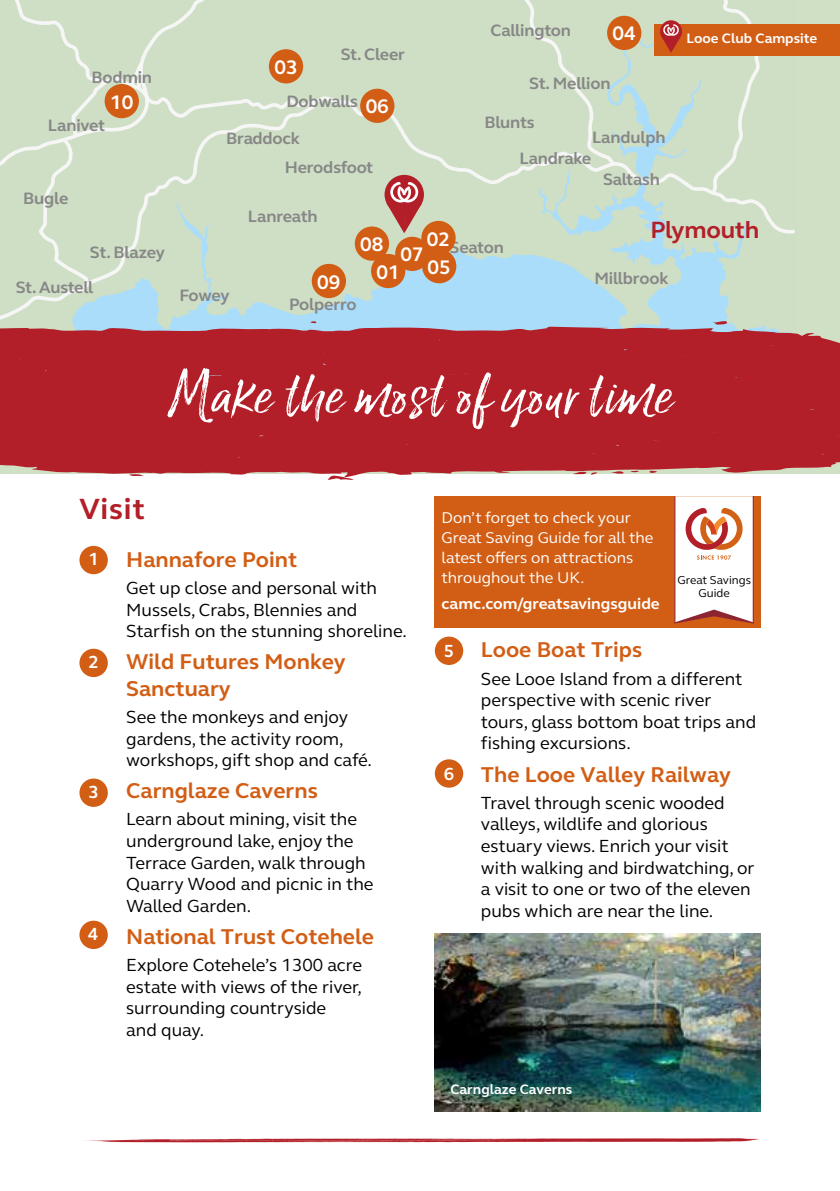
<style>
.page{position:relative;width:840px;height:1191px;background:#fff}
.page>*{position:absolute;margin:0;border:0;box-sizing:border-box;transform-origin:0 0}
.t1{font:68px "Lucky Fellas Win";letter-spacing:.025em;color:#fff}
.t2{font:700 30px "FS Elliot";letter-spacing:.025em;color:#b31f29}
.t3{font:700 24.2px "FS Elliot";letter-spacing:-.01em;color:#b31f29}
.t4{font:700 22px/26.4px "FS Elliot";color:#d25e15}
.t5{font:700 20.2px/28.2px "FS Elliot";color:#fff}
.t6{font:18px/21.6px "FS Elliot";color:#000}
.t7{font:700 18px "FS Elliot";color:#fff}
.t8{font:700 17px "FS Elliot";letter-spacing:-.01em;color:#878787}
.t9{font:16px/20px "FS Elliot";color:#fff}
.t10{font:700 16px "FS Elliot";color:#fff}
.t11{font:700 14px "FS Elliot";color:#fff}
.t12{font:11.8px/13.4px "FS Elliot";color:#000;text-align:center}
</style>
<div class="page">
<div style="left:0;top:0;width:839px;height:473px;background:#d0e0c5"></div>
<svg style="left:322px;top:237px;width:443px;height:89px;fill:#aaddf9"></svg>
<svg style="left:268px;top:15px;width:530px;height:222px"></svg>
<svg style="left:706px;top:0;width:60px;height:197px"></svg>
<svg style="left:509px;top:0;width:109px;height:169px"></svg>
<svg style="left:211px;top:96px;width:111px;height:230px"></svg>
<svg style="left:0;top:0;width:211px;height:326px"></svg>
<div style="left:606px;top:16px;width:35px;height:34px;background:#d25e15;border-radius:50%"></div>
<div style="left:395px;top:237px;width:34px;height:34px;background:#d25e15;border-radius:50%"></div>
<div style="left:354px;top:226px;width:35px;height:35px;background:#d25e15;border-radius:50%"></div>
<div style="left:269px;top:49px;width:34px;height:34px;background:#d25e15;border-radius:50%"></div>
<div style="left:371px;top:254px;width:34px;height:34px;background:#d25e15;border-radius:50%"></div>
<div style="left:421px;top:221px;width:34px;height:34px;background:#d25e15;border-radius:50%"></div>
<div style="left:422px;top:249px;width:34px;height:34px;background:#d25e15;border-radius:50%"></div>
<div style="left:360px;top:89px;width:34px;height:34px;background:#d25e15;border-radius:50%"></div>
<div style="left:311px;top:264px;width:35px;height:34px;background:#d25e15;border-radius:50%"></div>
<div style="left:105px;top:84px;width:34px;height:34px;background:#d25e15;border-radius:50%"></div>
<img style="left:434px;top:933px;width:326px;height:178px">
<div style="left:79px;top:649px;width:29px;height:28px;background:#d25e15;border-radius:50%"></div>
<div style="left:79px;top:778px;width:29px;height:29px;background:#d25e15;border-radius:50%"></div>
<div style="left:79px;top:920px;width:29px;height:29px;background:#d25e15;border-radius:50%"></div>
<div style="left:79px;top:546px;width:29px;height:28px;background:#d25e15;border-radius:50%"></div>
<div style="left:434px;top:759px;width:29px;height:28px;background:#d25e15;border-radius:50%"></div>
<div style="left:434px;top:636px;width:29px;height:29px;background:#d25e15;border-radius:50%"></div>
<svg style="left:86px;top:1138px;width:674px;height:5px"></svg>
<div style="left:654px;top:24px;width:185px;height:31px;background:#d25e15"></div>
<svg style="left:659px;top:20px;width:22px;height:22px"></svg>
<svg style="left:660px;top:24px;width:20px;height:29px"></svg>
<div style="left:384px;top:175px;width:39px;height:39px;background:#b31f29;border-radius:50%"></div>
<svg style="left:386px;top:182px;width:35px;height:51px"></svg>
<svg style="left:710px;top:319px;width:16px;height:6px"></svg>
<div style="left:0;top:326px;width:839px;height:150px;background:#b31f29"></div>
<svg style="left:310px;top:321px;width:8px;height:2px"></svg>
<svg style="left:610px;top:470px;width:13px;height:4px"></svg>
<svg style="left:648px;top:471px;width:8px;height:2px"></svg>
<svg style="left:572px;top:471px;width:25px;height:4px"></svg>
<svg style="left:129px;top:474px;width:15px;height:2px"></svg>
<svg style="left:327px;top:475px;width:26px;height:5px"></svg>
<div style="left:434px;top:496px;width:326px;height:131px;background:#d25e15"></div>
<svg style="left:674px;top:496px;width:78px;height:127px;background:#f1d7d0"></svg>
<hr style="left:752px;top:496px;width:1px;height:127px;background:#8c2432">
<p class="t8" style="left:91px;top:66px;width:62px">Bodmin</p>
<p class="t5" style="left:110px;top:87px;width:25px">10</p>
<p class="t8" style="left:48px;top:114px;width:59px">Lanivet</p>
<p class="t8" style="left:23px;top:187px;width:47px">Bugle</p>
<p class="t8" style="left:90px;top:241px;width:76px">St. Blazey</p>
<p class="t8" style="left:16px;top:276px;width:79px">St. Austell</p>
<p class="t5" style="left:274px;top:53px;width:25px">03</p>
<p class="t8" style="left:340px;top:42px;width:66px">St. Cleer</p>
<p class="t8" style="left:286px;top:90px;width:73px">Dobwalls</p>
<p class="t8" style="left:226px;top:127px;width:75px">Braddock</p>
<p class="t5" style="left:365px;top:92px;width:25px">06</p>
<p class="t8" style="left:284px;top:156px;width:90px">Herodsfoot</p>
<p class="t8" style="left:490px;top:19px;width:82px">Callington</p>
<p class="t5" style="left:612px;top:19px;width:25px">04</p>
<p class="t8" style="left:529px;top:72px;width:83px">St. Mellion</p>
<p class="t8" style="left:484px;top:111px;width:52px">Blunts</p>
<p class="t8" style="left:591px;top:126px;width:75px">Landulph</p>
<p class="t8" style="left:519px;top:147px;width:73px">Landrake</p>
<p class="t8" style="left:602px;top:168px;width:58px">Saltash</p>
<p class="t11" style="left:686px;top:29px;width:132px">Looe Club Campsite</p>
<p class="t8" style="left:179px;top:283px;width:52px">Fowey</p>
<p class="t8" style="left:248px;top:204px;width:71px">Lanreath</p>
<p class="t5" style="left:317px;top:267px;width:25px">09</p>
<p class="t5" style="left:426px;top:224px;width:25px">02<br>05</p>
<p class="t5" style="left:360px;top:230px;width:25px">08</p>
<p class="t8" style="left:449px;top:235px;width:56px">Seaton</p>
<p class="t5" style="left:400px;top:240px;width:25px">07</p>
<p class="t5" style="left:376px;top:257px;width:25px">01</p>
<p class="t8" style="left:289px;top:292px;width:69px">Polperro</p>
<h3 class="t3" style="left:650px;top:213px;width:110px">Plymouth</h3>
<p class="t8" style="left:594px;top:267px;width:75px">Millbrook</p>
<h1 class="t1" style="left:168px;top:351px;width:504px">Make the most of your time</h1>
<h2 class="t2" style="left:79px;top:488px;width:67px">Visit</h2>
<p class="t4" style="left:126px;top:545px;width:172px">Hannafore Point</p>
<p class="t6" style="left:126px;top:576px;width:282px">Get up close and personal with<br>Mussels, Crabs, Blennies and<br>Starfish on the stunning shoreline.</p>
<p class="t4" style="left:126px;top:648px;width:221px">Wild Futures Monkey<br>Sanctuary</p>
<p class="t6" style="left:126px;top:705px;width:247px">See the monkeys and enjoy gardens, the activity room, workshops, gift shop and café.</p>
<p class="t4" style="left:126px;top:777px;width:193px">Carnglaze Caverns</p>
<p class="t6" style="left:126px;top:808px;width:249px">Learn about mining, visit the underground lake, enjoy the<br>Terrace Garden, walk through<br>Quarry Wood and picnic in the<br>Walled Garden.</p>
<p class="t4" style="left:126px;top:923px;width:249px">National Trust Cotehele</p>
<p class="t6" style="left:126px;top:954px;width:237px">Explore Cotehele’s 1300 acre estate with views of the river, surrounding countryside<br>and quay.</p>
<p class="t7" style="left:88px;top:547px;width:12px">1</p>
<p class="t7" style="left:88px;top:650px;width:12px">2</p>
<p class="t7" style="left:88px;top:780px;width:12px">3</p>
<p class="t7" style="left:88px;top:921px;width:12px">4</p>
<p class="t9" style="left:441px;top:507px;width:213px">Don’t forget to check your<br>Great Saving Guide for all the latest offers on attractions throughout the UK.</p>
<p class="t10" style="left:441px;top:592px;width:220px">camc.com/greatsavingsguide</p>
<p class="t12" style="left:677px;top:572px;width:75px">Great Savings<br>Guide</p>
<p class="t7" style="left:443px;top:639px;width:12px">5</p>
<p class="t7" style="left:443px;top:761px;width:12px">6</p>
<p class="t4" style="left:480px;top:636px;width:163px">Looe Boat Trips</p>
<p class="t6" style="left:480px;top:667px;width:276px">See Looe Island from a different perspective with scenic river tours, glass bottom boat trips and fishing excursions.</p>
<p class="t4" style="left:480px;top:760px;width:251px">The Looe Valley Railway</p>
<p class="t6" style="left:480px;top:791px;width:275px">Travel through scenic wooded valleys, wildlife and glorious estuary views. Enrich your visit with walking and birdwatching, or a visit to one or two of the eleven pubs which are near the line.</p>
<p class="t11" style="left:450px;top:1079px;width:123px">Carnglaze Caverns</p>
</div>
